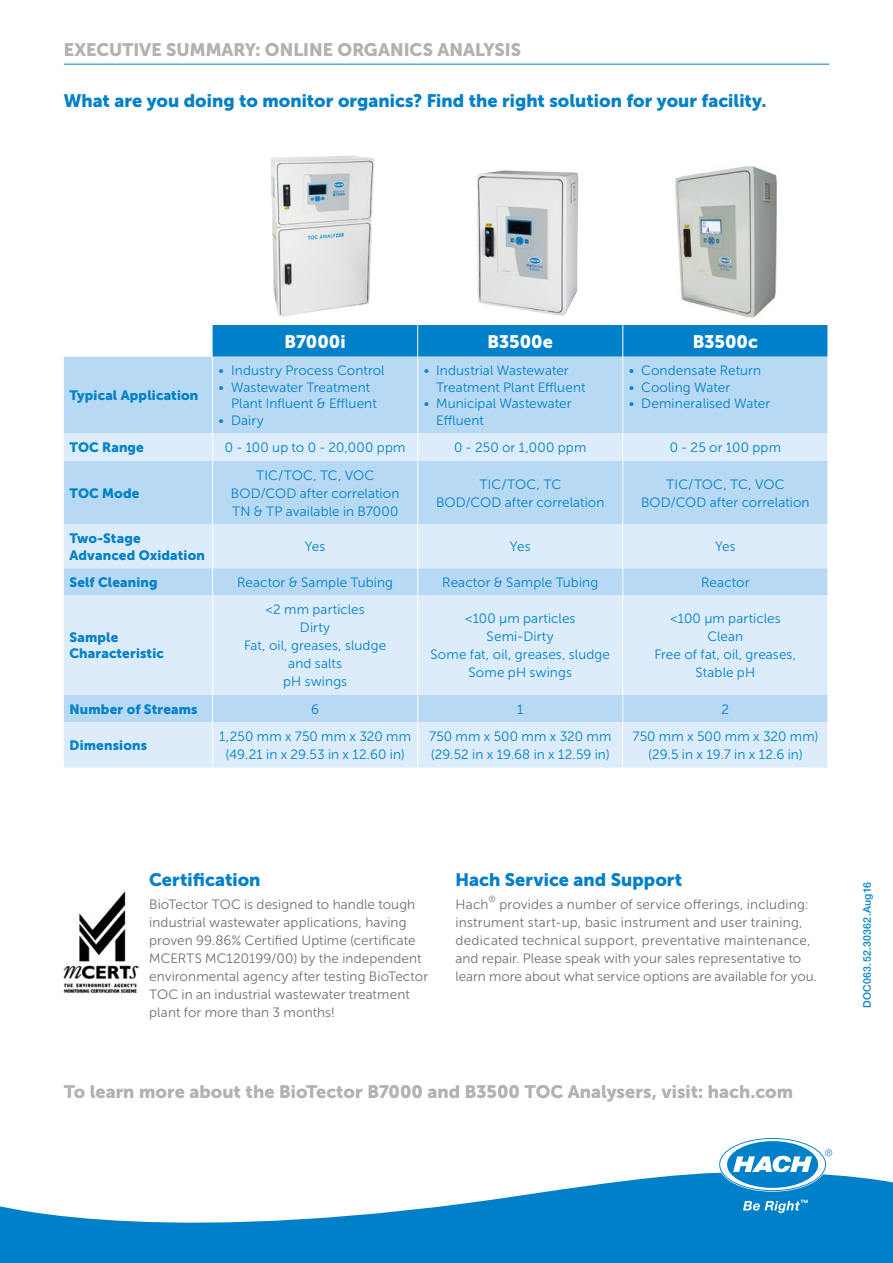
<style>
.page{position:relative;width:893px;height:1263px;background:#fff}
.page>*{position:absolute;margin:0;border:0;box-sizing:border-box;transform-origin:0 0}
.t1{font:18px "Museo Sans Cyrl 900";color:#b1b2b3}
.t2{font:18px "Museo Sans Cyrl 900";color:#0080c8}
.t3{font:18px "Museo Sans Cyrl 900";color:#fff}
.t4{font:13.5px/18px "Museo Sans Cyrl 300";letter-spacing:.01em;color:#0080c8;text-align:center}
.t5{font:13.5px/18px "Museo Sans Cyrl 300";letter-spacing:.01em;color:#6f6f6e}
.t6{font:13.5px/16.5px "Museo Sans Cyrl 900";letter-spacing:.015em;color:#0080c8}
.t7{font:500 10.5px "Helvetica Neue LTW1 G";letter-spacing:.025em;color:#0080c8}
.t8{font:8.85px "Museo Sans Cyrl 300";color:#6f6f6e}
</style>
<div class="page">
<hr style="left:64px;top:64px;width:765px;height:1px;background:#0080c8">
<div style="left:213px;top:325px;width:615px;height:32px;background:#0080c8"></div>
<div style="left:64px;top:357px;width:764px;height:77px;background:#b7d9f4"></div>
<svg style="left:64px;top:434px;width:764px;height:334px;background:#cfe5f7"></svg>
<hr style="left:417px;top:325px;width:1px;height:32px;background:#fff">
<hr style="left:622px;top:325px;width:1px;height:32px;background:#fff">
<hr style="left:212px;top:357px;width:1px;height:77px;background:#fff">
<hr style="left:417px;top:357px;width:1px;height:77px;background:#fff">
<hr style="left:622px;top:357px;width:1px;height:77px;background:#fff">
<svg style="left:212px;top:434px;width:1px;height:27px"></svg>
<svg style="left:417px;top:434px;width:1px;height:27px"></svg>
<svg style="left:622px;top:434px;width:1px;height:27px"></svg>
<hr style="left:212px;top:461px;width:1px;height:63px;background:#fff">
<hr style="left:417px;top:461px;width:1px;height:63px;background:#fff">
<hr style="left:622px;top:461px;width:1px;height:63px;background:#fff">
<hr style="left:212px;top:524px;width:1px;height:44px;background:#fff">
<hr style="left:417px;top:524px;width:1px;height:44px;background:#fff">
<hr style="left:622px;top:524px;width:1px;height:44px;background:#fff">
<svg style="left:212px;top:568px;width:1px;height:27px"></svg>
<svg style="left:417px;top:568px;width:1px;height:27px"></svg>
<svg style="left:622px;top:568px;width:1px;height:27px"></svg>
<hr style="left:212px;top:595px;width:1px;height:100px;background:#fff">
<hr style="left:417px;top:595px;width:1px;height:100px;background:#fff">
<hr style="left:622px;top:595px;width:1px;height:100px;background:#fff">
<svg style="left:212px;top:695px;width:1px;height:27px"></svg>
<svg style="left:417px;top:695px;width:1px;height:27px"></svg>
<svg style="left:622px;top:695px;width:1px;height:27px"></svg>
<hr style="left:212px;top:722px;width:1px;height:46px;background:#fff">
<hr style="left:417px;top:722px;width:1px;height:46px;background:#fff">
<hr style="left:622px;top:722px;width:1px;height:46px;background:#fff">
<img style="left:270px;top:156px;width:105px;height:160px">
<img style="left:476px;top:171px;width:102px;height:144px">
<img style="left:675px;top:166px;width:102px;height:152px">
<img style="left:64px;top:891px;width:75px;height:103px">
<svg style="left:0;top:1172px;width:893px;height:91px;fill:#0080c8"></svg>
<svg style="left:720px;top:1139px;width:112px;height:51px"></svg>
<svg style="left:743px;top:1200px;width:65px;height:13px"></svg>
<h1 class="t1" style="left:64px;top:39px;width:459px">EXECUTIVE SUMMARY: ONLINE ORGANICS ANALYSIS</h1>
<h1 class="t2" style="left:64px;top:91px;width:704px">What are you doing to monitor organics? Find the right solution for your facility.</h1>
<p class="t6" style="left:69px;top:387px;width:130px">Typical Application</p>
<h1 class="t3" style="left:285px;top:331px;width:63px">B7000i</h1>
<h1 class="t3" style="left:487px;top:331px;width:67px">B3500e</h1>
<h1 class="t3" style="left:693px;top:331px;width:67px">B3500c</h1>
<p class="t4" style="left:218px;top:362px;width:168px">• Industry Process Control</p>
<p class="t4" style="left:231px;top:379px;width:147px;line-height:16.5px;text-align:left;text-indent:-13px">• Wastewater Treatment<br>Plant Influent &amp; Effluent</p>
<p class="t4" style="left:218px;top:411px;width:47px">• Dairy</p>
<p class="t4" style="left:436px;top:363px;width:151px;line-height:16.5px;text-align:left;text-indent:-13px">• Industrial Wastewater<br>Treatment Plant Effluent</p>
<p class="t4" style="left:436px;top:396px;width:137px;line-height:16.5px;text-align:left;text-indent:-13px">• Municipal Wastewater<br>Effluent</p>
<p class="t4" style="left:628px;top:362px;width:134px">• Condensate Return</p>
<p class="t4" style="left:628px;top:378px;width:103px">• Cooling Water</p>
<p class="t4" style="left:628px;top:395px;width:143px">• Demineralised Water</p>
<p class="t6" style="left:69px;top:439px;width:76px">TOC Range</p>
<p class="t4" style="left:225px;top:439px;width:182px">0 - 100 up to 0 - 20,000 ppm</p>
<p class="t4" style="left:454px;top:439px;width:134px">0 - 250 or 1,000 ppm</p>
<p class="t4" style="left:670px;top:439px;width:113px">0 - 25 or 100 ppm</p>
<p class="t6" style="left:69px;top:485px;width:72px">TOC Mode</p>
<p class="t4" style="left:231px;top:466px;width:170px">TIC/TOC, TC, VOC<br>BOD/COD after correlation<br>TN &amp; TP available in B7000</p>
<p class="t4" style="left:436px;top:475px;width:170px">TIC/TOC, TC<br>BOD/COD after correlation</p>
<p class="t4" style="left:641px;top:475px;width:170px">TIC/TOC, TC, VOC<br>BOD/COD after correlation</p>
<p class="t6" style="left:69px;top:530px;width:137px">Two-Stage<br>Advanced Oxidation</p>
<p class="t4" style="left:305px;top:538px;width:22px">Yes</p>
<p class="t4" style="left:510px;top:538px;width:22px">Yes</p>
<p class="t4" style="left:715px;top:538px;width:22px">Yes</p>
<p class="t6" style="left:69px;top:574px;width:90px">Self Cleaning</p>
<p class="t4" style="left:237px;top:573px;width:157px">Reactor &amp; Sample Tubing</p>
<p class="t4" style="left:442px;top:573px;width:157px">Reactor &amp; Sample Tubing</p>
<p class="t4" style="left:701px;top:573px;width:50px">Reactor</p>
<p class="t6" style="left:69px;top:629px;width:96px">Sample<br>Characteristic</p>
<p class="t4" style="left:244px;top:601px;width:144px">&lt;2 mm particles<br>Dirty<br>Fat, oil, greases, sludge and salts<br>pH swings</p>
<p class="t4" style="left:430px;top:610px;width:181px">&lt;100 µm particles<br>Semi-Dirty<br>Some fat, oil, greases, sludge<br>Some pH swings</p>
<p class="t4" style="left:654px;top:610px;width:143px">&lt;100 µm particles<br>Clean<br>Free of fat, oil, greases,<br>Stable pH</p>
<p class="t6" style="left:69px;top:700px;width:130px">Number of Streams</p>
<p class="t4" style="left:311px;top:700px;width:9px">6</p>
<p class="t4" style="left:517px;top:700px;width:8px">1</p>
<p class="t4" style="left:722px;top:700px;width:9px">2</p>
<p class="t6" style="left:69px;top:737px;width:79px">Dimensions</p>
<p class="t4" style="left:219px;top:727px;width:193px">1,250 mm x 750 mm x 320 mm (49.21 in x 29.53 in x 12.60 in)</p>
<p class="t4" style="left:429px;top:727px;width:184px;text-align:left">750 mm x 500 mm x 320 mm (29.52 in x 19.68 in x 12.59 in)</p>
<p class="t4" style="left:633px;top:727px;width:187px">750 mm x 500 mm x 320 mm) (29.5 in x 19.7 in x 12.6 in)</p>
<h1 class="t2" style="left:149px;top:870px;width:113px">Certification</h1>
<p class="t5" style="left:149px;top:895px;width:280px">BioTector TOC is designed to handle tough industrial wastewater applications, having proven 99.86% Certified Uptime (certificate MCERTS MC120199/00) by the independent environmental agency after testing BioTector TOC in an industrial wastewater treatment plant for more than 3 months!</p>
<h1 class="t2" style="left:455px;top:870px;width:228px">Hach Service and Support</h1>
<p class="t5" style="left:455px;top:895px;width:34px">Hach</p>
<p class="t8" style="left:489px;top:894px;width:9px">®</p>
<p class="t5" style="left:455px;top:895px;width:363px;text-indent:44px">provides a number of service offerings, including: instrument start-up, basic instrument and user training, dedicated technical support, preventative maintenance, and repair. Please speak with your sales representative to learn more about what service options are available for you.</p>
<h1 class="t1" style="left:64px;top:1081px;width:731px">To learn more about the BioTector B7000 and B3500 TOC Analysers, visit: hach.com</h1>
<p class="t7" style="left:861px;top:1008px;width:127px;rotate:-90deg">DOC063.52.30362.Aug16</p>
</div>
